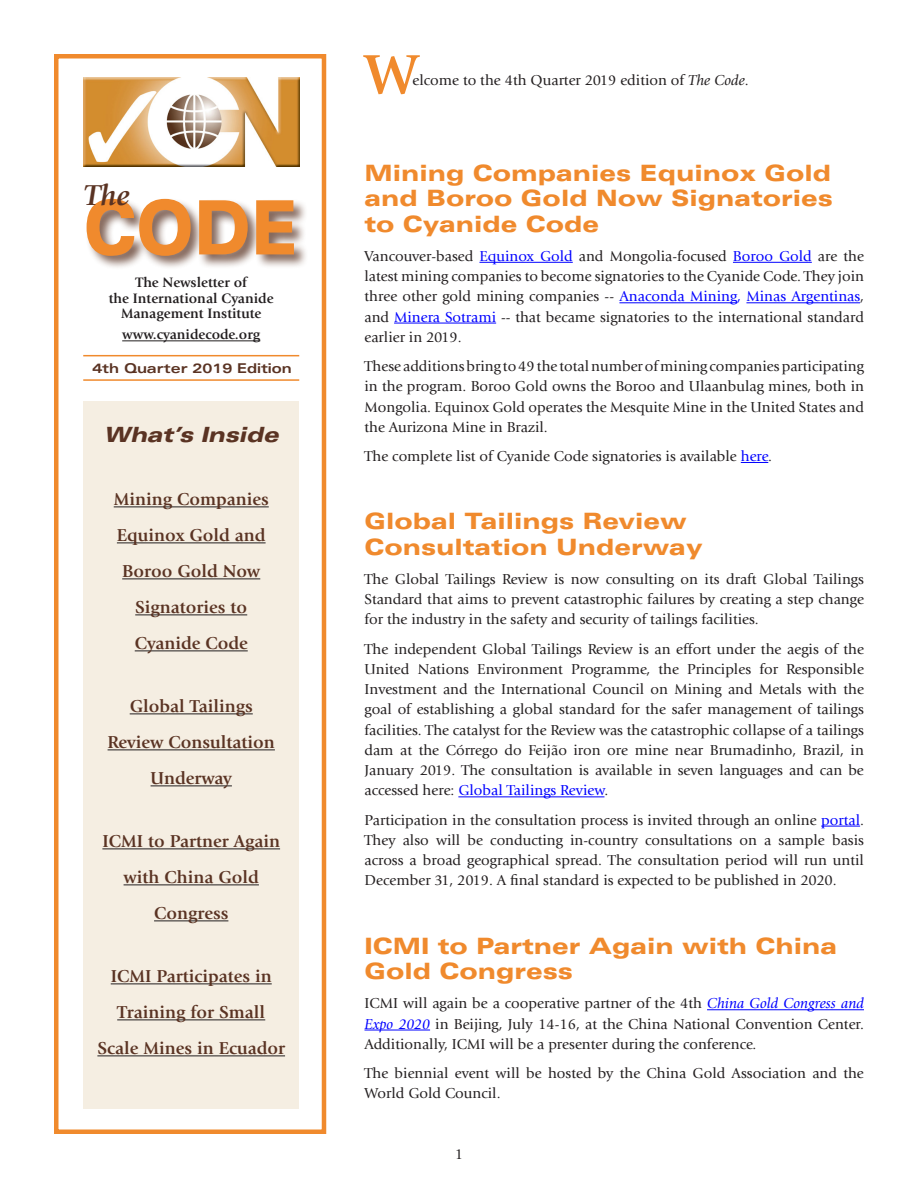
<style>
.page{position:relative;width:918px;height:1188px;background:#fff}
.page>*{position:absolute;margin:0;border:0;box-sizing:border-box;transform-origin:0 0}
.t1{font:900 expanded 75px "Univers";color:#f08a2d;scale:.8 1}
.Text{font:700 58.2px "Giovanni";color:#f08a2d}
.t2{font:italic 700 30px "Giovanni";color:#5a3323}
.Head{font:900 expanded 22.5px/25.5px "Univers";color:#f08a2d}
.t3{font:italic 900 expanded 21px "Univers";letter-spacing:-.01em;color:#5a3323}
.t4{font:700 18px/36px "Giovanni";color:#5a3323;text-align:center}
.Text-2{font:15px/20.2px "Giovanni";color:#231f20;text-align:justify}
.t5{font:700 14.25px/15.8px "Giovanni";color:#231f20;text-align:center}
.t6{font:700 expanded 13.5px "Univers";letter-spacing:-.005em;color:#5a3323}
.s1{font-style:italic}
.s2{color:#00f}
.s3{font-style:italic;color:#00f}
</style>
<div class="page">
<div style="left:54px;top:54px;width:272px;height:1080px;border:4px solid #f08a2d"></div>
<div style="left:83px;top:401px;width:216px;height:707px;background:#f5eee2"></div>
<img style="left:83px;top:77px;width:216px;height:90px">
<div style="left:85px;top:197px;width:224px;height:73px;background:#5a3323;opacity:.75"></div>
<hr style="left:122px;top:341px;width:138px;height:1px;background:#231f20">
<hr style="left:83px;top:355px;width:216px;height:1px;background:#f08a2d">
<hr style="left:83px;top:379px;width:216px;height:2px;background:#f08a2d">
<hr style="left:479px;top:262px;width:94px;height:1px;background:#00f">
<hr style="left:733px;top:262px;width:79px;height:1px;background:#00f">
<hr style="left:619px;top:302px;width:118px;height:1px;background:#00f">
<hr style="left:746px;top:302px;width:114px;height:1px;background:#00f">
<hr style="left:394px;top:323px;width:102px;height:1px;background:#00f">
<svg style="left:741px;top:462px;width:27px;height:1px"></svg>
<hr style="left:458px;top:796px;width:146px;height:1px;background:#00f">
<hr style="left:821px;top:826px;width:39px;height:1px;background:#00f">
<hr style="left:707px;top:1009px;width:157px;height:1px;background:#00f">
<hr style="left:364px;top:1030px;width:66px;height:1px;background:#00f">
<hr style="left:114px;top:506px;width:155px;height:1px;background:#231f20">
<hr style="left:117px;top:542px;width:149px;height:1px;background:#231f20">
<hr style="left:122px;top:578px;width:138px;height:1px;background:#231f20">
<hr style="left:135px;top:614px;width:112px;height:1px;background:#231f20">
<hr style="left:135px;top:650px;width:113px;height:1px;background:#231f20">
<hr style="left:130px;top:713px;width:123px;height:1px;background:#231f20">
<hr style="left:108px;top:749px;width:167px;height:1px;background:#231f20">
<hr style="left:151px;top:785px;width:81px;height:1px;background:#231f20">
<hr style="left:102px;top:848px;width:178px;height:1px;background:#231f20">
<hr style="left:124px;top:884px;width:135px;height:1px;background:#231f20">
<hr style="left:154px;top:920px;width:74px;height:1px;background:#231f20">
<hr style="left:111px;top:983px;width:161px;height:1px;background:#231f20">
<hr style="left:117px;top:1019px;width:148px;height:1px;background:#231f20">
<hr style="left:97px;top:1055px;width:188px;height:1px;background:#231f20">
<p class="t2" style="left:84px;top:179px;width:47px">The</p>
<p class="t1" style="left:83px;top:184px;width:271px">CODE</p>
<p class="t5" style="left:109px;top:274px;width:166px">The Newsletter of<br>the International Cyanide<br>Management Institute</p>
<p class="t5" style="left:122px;top:327px;width:140px">www.cyanidecode.org</p>
<p class="t6" style="left:92px;top:360px;width:201px">4th Quarter 2019 Edition</p>
<p class="t3" style="left:104px;top:422px;width:176px">What’s Inside</p>
<p class="t4" style="left:114px;top:481px;width:157px">Mining Companies<br>Equinox Gold and<br>Boroo Gold Now<br>Signatories to<br>Cyanide Code</p>
<p class="t4" style="left:108px;top:688px;width:169px">Global Tailings<br>Review Consultation<br>Underway</p>
<p class="t4" style="left:102px;top:823px;width:179px">ICMI to Partner Again with China Gold<br>Congress</p>
<p class="t4" style="left:97px;top:958px;width:189px">ICMI Participates in<br>Training for Small<br>Scale Mines in Ecuador</p>
<p class="Text" style="left:364px;top:41px;width:55px">W</p>
<p class="Text-2" style="left:413px;top:70px;width:338px">elcome to the 4th Quarter 2019 edition of <span class="s1">The Code</span>.</p>
<p class="Head" style="left:364px;top:160px;width:470px;text-align:justify">Mining Companies Equinox Gold and Boroo Gold Now Signatories to Cyanide Code</p>
<p class="Text-2" style="left:364px;top:246px;width:501px">Vancouver-based <span class="s2">Equinox Gold</span> and Mongolia-focused <span class="s2">Boroo Gold</span> are the latest mining companies to become signatories to the Cyanide Code. They join three other gold mining companies -- <span class="s2">Anaconda Mining, Minas Argentinas</span>, and <span class="s2">Minera Sotrami</span> -- that became signatories to the international standard earlier in 2019.</p>
<p class="Text-2" style="left:364px;top:356px;width:501px">These additions bring to 49 the total number of mining companies participating in the program. Boroo Gold owns the Boroo and Ulaanbulag mines, both in Mongolia. Equinox Gold operates the Mesquite Mine in the United States and the Aurizona Mine in Brazil.</p>
<p class="Text-2" style="left:364px;top:446px;width:409px">The complete list of Cyanide Code signatories is available <span class="s2">here</span>.</p>
<p class="Head" style="left:364px;top:508px;width:340px">Global Tailings Review<br>Consultation Underway</p>
<p class="Text-2" style="left:364px;top:569px;width:501px">The Global Tailings Review is now consulting on its draft Global Tailings Standard that aims to prevent catastrophic failures by creating a step change for the industry in the safety and security of tailings facilities.</p>
<p class="Text-2" style="left:364px;top:639px;width:501px">The independent Global Tailings Review is an effort under the aegis of the United Nations Environment Programme, the Principles for Responsible Investment and the International Council on Mining and Metals with the goal of establishing a global standard for the safer management of tailings facilities. The catalyst for the Review was the catastrophic collapse of a tailings dam at the Córrego do Feijão iron ore mine near Brumadinho, Brazil, in January 2019. The consultation is available in seven languages and can be accessed here: <span class="s2">Global Tailings Review</span>.</p>
<p class="Text-2" style="left:364px;top:810px;width:501px">Participation in the consultation process is invited through an online <span class="s2">portal</span>.<br>They also will be conducting in-country consultations on a sample basis across a broad geographical spread. The consultation period will run until December 31, 2019. A final standard is expected to be published in 2020.</p>
<p class="Head" style="left:364px;top:933px;width:474px">ICMI to Partner Again with China<br>Gold Congress</p>
<p class="Text-2" style="left:364px;top:993px;width:501px">ICMI will again be a cooperative partner of the 4th <span class="s3">China Gold Congress and Expo 2020</span> in Beijing, July 14-16, at the China National Convention Center.<br>Additionally, ICMI will be a presenter during the conference.</p>
<p class="Text-2" style="left:364px;top:1063px;width:501px">The biennial event will be hosted by the China Gold Association and the<br>World Gold Council.</p>
<p class="Text-2" style="left:455px;top:1144px;width:10px">1</p>
</div>
